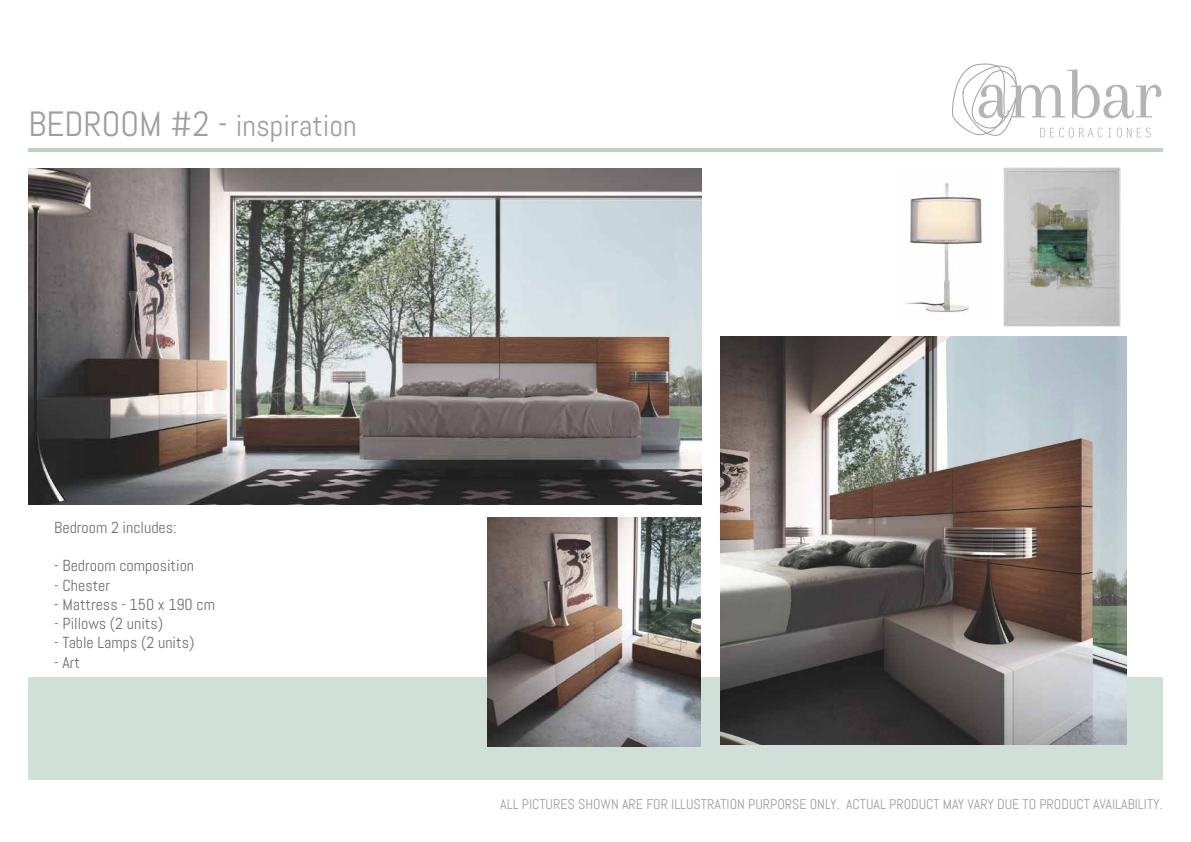
<style>
.page{position:relative;width:1191px;height:842px;background:#fff}
.page>*{position:absolute;margin:0;border:0;box-sizing:border-box;transform-origin:0 0}
.t1{font:30px "Abel";color:#9f9f9f}
.t2{font:16px "Abel";color:#706f6f}
.t3{font:14px "Abel";color:#9f9f9f}
.s1{font-size:35px}
</style>
<div class="page">
<svg style="left:952px;top:63px;width:209px;height:75px"></svg>
<hr style="left:28px;top:148px;width:1134px;height:4px;background:#bcd2c6">
<div style="left:28px;top:678px;width:1134px;height:102px;background:#d0dfd7"></div>
<img style="left:28px;top:168px;width:673px;height:336px">
<img style="left:720px;top:336px;width:406px;height:408px">
<img style="left:488px;top:517px;width:212px;height:229px">
<img style="left:1003px;top:167px;width:117px;height:159px">
<img style="left:904px;top:182px;width:78px;height:131px">
<h1 class="t1" style="left:28px;top:106px;width:330px"><span class="s1">BEDROOM #2 -</span> inspiration</h1>
<p class="t2" style="left:54px;top:517px;width:124px">Bedroom 2 includes:</p>
<p class="t2" style="left:54px;top:556px;width:142px">- Bedroom composition</p>
<p class="t2" style="left:54px;top:575px;width:57px">- Chester</p>
<p class="t2" style="left:54px;top:594px;width:162px">- Mattress - 150 x 190 cm</p>
<p class="t2" style="left:54px;top:613px;width:110px">- Pillows (2 units)</p>
<p class="t2" style="left:54px;top:633px;width:142px">- Table Lamps (2 units)</p>
<p class="t2" style="left:54px;top:652px;width:27px">- Art</p>
<p class="t3" style="left:500px;top:795px;width:664px">ALL PICTURES SHOWN ARE FOR ILLUSTRATION PURPORSE ONLY. ACTUAL PRODUCT MAY VARY DUE TO PRODUCT AVAILABILITY.</p>
</div>
